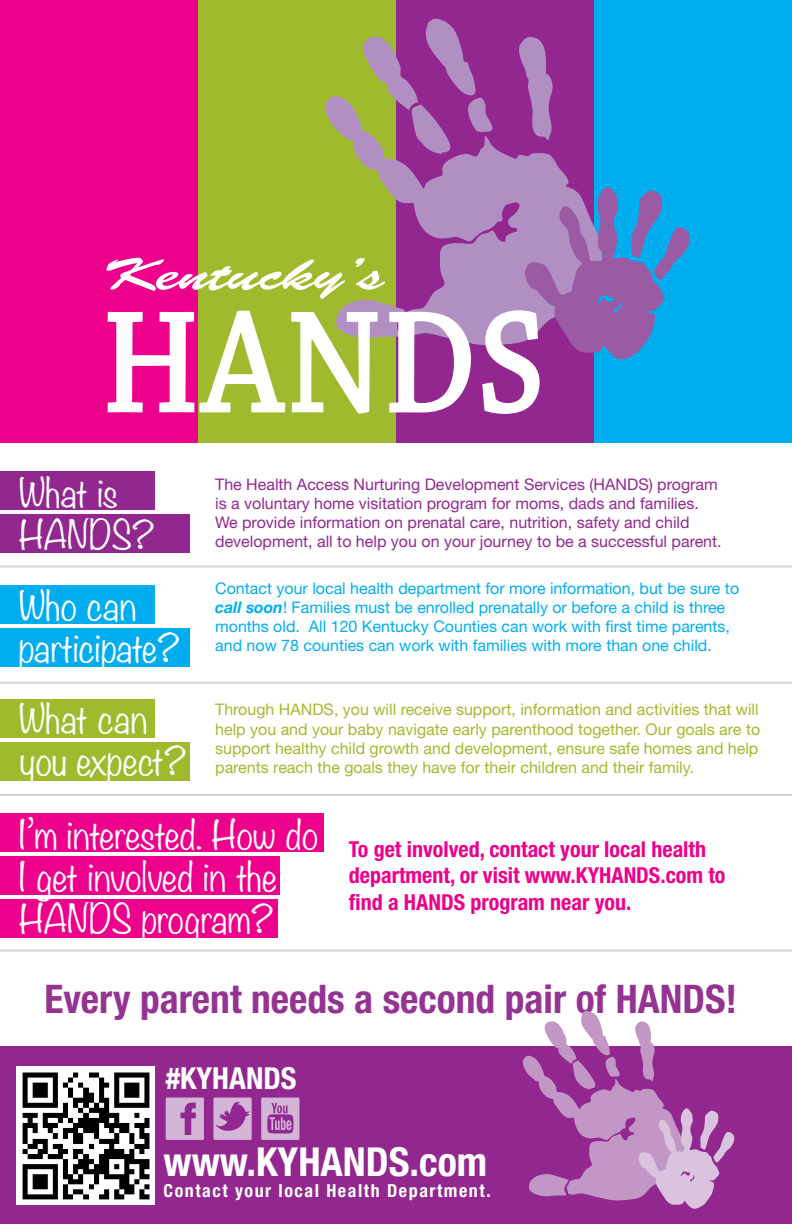
<style>
.page{position:relative;width:792px;height:1224px;background:#fff}
.page>*{position:absolute;margin:0;border:0;box-sizing:border-box;transform-origin:0 0}
.t1{font:700 condensed 40px "Helvetica Neue LT Pro";color:#fff}
.t2{font:700 condensed 39.6px "Helvetica Neue LT Pro";color:#953393}
.t3{font:300 36px/42px "Noteworthy";color:#fff}
.t4{font:700 condensed 30.4px "Helvetica Neue LT Pro";color:#fff}
.t5{font:700 condensed 22px/26.4px "Helvetica Neue LT Pro";color:#ec008c}
.t6{font:700 condensed 18px "Helvetica Neue LT Pro";letter-spacing:.085em;color:#fff}
.t7{font:16px/19.2px "Helvetica Neue LT Pro";color:#9fbb2d;text-align:justify}
.t8{font:16px/19.2px "Helvetica Neue LT Pro";color:#00aeef}
.t9{font:16px/19.2px "Helvetica Neue LT Pro";color:#92278f}
.s1{font-family:"Helvetica Neue";font-weight:700;font-style:italic}
</style>
<div class="page">
<div style="left:0;top:0;width:198px;height:442px;background:#ec008c"></div>
<div style="left:198px;top:0;width:198px;height:442px;background:#9fbb2d"></div>
<div style="left:396px;top:0;width:198px;height:442px;background:#92278f"></div>
<div style="left:594px;top:0;width:198px;height:442px;background:#00aeef"></div>
<div style="left:0;top:1047px;width:792px;height:177px;background:#92278f"></div>
<div style="left:17px;top:1067px;width:138px;height:138px;background:#fff"></div>
<svg style="left:521px;top:1011px;width:214px;height:198px"></svg>
<svg style="left:166px;top:1098px;width:38px;height:42px"></svg>
<svg style="left:213px;top:1098px;width:39px;height:42px"></svg>
<svg style="left:261px;top:1098px;width:38px;height:42px"></svg>
<svg style="left:23px;top:1073px;width:127px;height:126px"></svg>
<svg style="left:325px;top:96px;width:284px;height:249px"></svg>
<svg style="left:516px;top:37px;width:38px;height:106px"></svg>
<svg style="left:106px;top:258px;width:365px;height:156px"></svg>
<svg style="left:362px;top:18px;width:133px;height:138px"></svg>
<svg style="left:482px;top:187px;width:208px;height:227px"></svg>
<div style="left:0;top:814px;width:323px;height:38px;background:#ec008c"></div>
<div style="left:0;top:857px;width:279px;height:38px;background:#ec008c"></div>
<div style="left:0;top:899px;width:277px;height:39px;background:#ec008c"></div>
<div style="left:0;top:700px;width:155px;height:38px;background:#9fbb2d"></div>
<div style="left:0;top:586px;width:155px;height:38px;background:#00aeef"></div>
<div style="left:0;top:472px;width:155px;height:38px;background:#92278f"></div>
<div style="left:0;top:742px;width:189px;height:39px;background:#9fbb2d"></div>
<div style="left:0;top:628px;width:189px;height:39px;background:#00aeef"></div>
<div style="left:0;top:514px;width:189px;height:39px;background:#92278f"></div>
<hr style="left:0;top:565px;width:792px;height:2px;background:#d1d3d4">
<hr style="left:0;top:682px;width:792px;height:2px;background:#d1d3d4">
<hr style="left:0;top:794px;width:792px;height:2px;background:#d1d3d4">
<hr style="left:0;top:950px;width:792px;height:2px;background:#d1d3d4">
<h3 class="t3" style="left:19px;top:471px;width:137px">What is<br>HANDS?</h3>
<h3 class="t3" style="left:19px;top:584px;width:163px">Who can participate?</h3>
<h3 class="t3" style="left:19px;top:697px;width:169px">What can you expect?</h3>
<p class="t9" style="left:215px;top:474px;width:508px">The Health Access Nurturing Development Services (HANDS) program is a voluntary home visitation program for moms, dads and families.<br>We provide information on prenatal care, nutrition, safety and child development, all to help you on your journey to be a successful parent.</p>
<p class="t8" style="left:215px;top:578px;width:526px">Contact your local health department for more information, but be sure to <span class="s1">call soon</span>! Families must be enrolled prenatally or before a child is three months old. All 120 Kentucky Counties can work with first time parents, and now 78 counties can work with families with more than one child.</p>
<p class="t7" style="left:215px;top:700px;width:547px">Through HANDS, you will receive support, information and activities that will help you and your baby navigate early parenthood together. Our goals are to support healthy child growth and development, ensure safe homes and help parents reach the goals they have for their children and their family.</p>
<h3 class="t3" style="left:19px;top:813px;width:301px">I’m interested. How do<br>I get involved in the<br>HANDS program?</h3>
<h3 class="t5" style="left:349px;top:836px;width:378px">To get involved, contact your local health department, or visit www.KYHANDS.com to find a HANDS program near you.</h3>
<h2 class="t2" style="left:44px;top:976px;width:694px">Every parent needs a second pair of HANDS!</h2>
<h3 class="t4" style="left:166px;top:1060px;width:132px">#KYHANDS</h3>
<h1 class="t1" style="left:164px;top:1138px;width:325px">www.KYHANDS.com</h1>
<p class="t6" style="left:164px;top:1180px;width:329px">Contact your local Health Department.</p>
</div>
